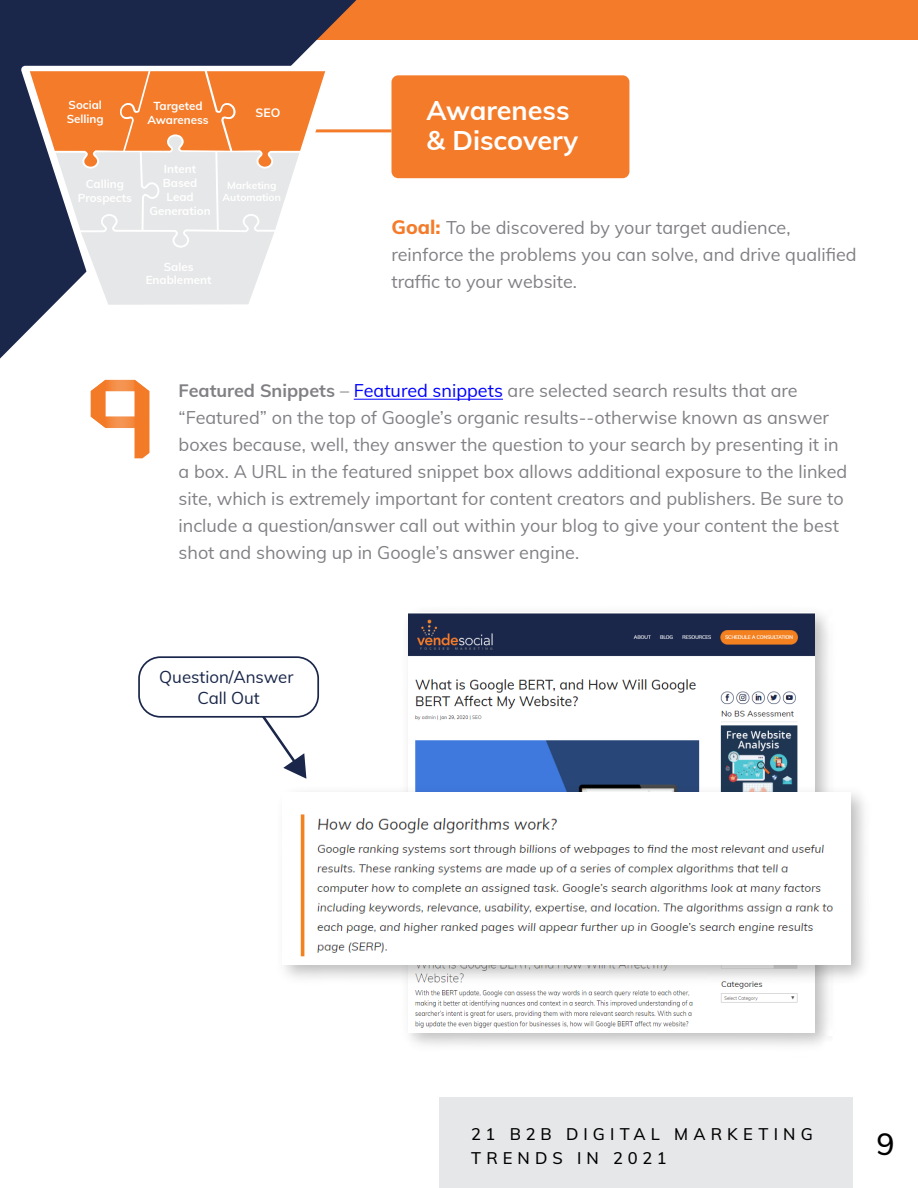
<style>
.page{position:relative;width:918px;height:1188px;background:#fff}
.page>*{position:absolute;margin:0;border:0;box-sizing:border-box;transform-origin:0 0}
.t1{font:500 30px "Muli";color:#000}
.t2{font:700 27px/30px "Muli";color:#fff}
.t3{font:18px/27px "Muli";color:#828085}
.t4{font:16.8px/20.2px "Muli";color:#1a274a;text-align:center}
.t5{font:500 16.5px/24px "Muli";letter-spacing:.31em;color:#000}
.t6{font:700 12.15px "Muli";color:#fff}
.t7{font:700 11.55px/14px "Muli";color:#fff;text-align:center}
.t8{font:700 10.35px/12.3px "Muli";color:#fff;text-align:center}
.s1{font-weight:800;font-size:19.5px;color:#f47b2a}
.s2{font-weight:700}
.s3{color:#00f}
</style>
<div class="page">
<div style="left:440px;top:1098px;width:413px;height:90px;background:#e6e7e8"></div>
<div style="left:0;top:0;width:918px;height:39px;background:#f47b2a"></div>
<div style="left:392px;top:75px;width:237px;height:103px;background:#f47b2a;border-radius:7px"></div>
<hr style="left:276px;top:129px;width:116px;height:3px;background:#f47b2a">
<svg style="left:0;top:0;width:356px;height:359px;fill:#1a274a"></svg>
<svg style="left:21px;top:66px;width:316px;height:244px"></svg>
<svg style="left:30px;top:71px;width:295px;height:234px"></svg>
<hr style="left:354px;top:399px;width:149px;height:1px;background:#00f">
<img style="left:408px;top:613px;width:407px;height:415px">
<img style="left:284px;top:779px;width:580px;height:212px">
<img style="left:284px;top:792px;width:567px;height:173px">
<svg style="left:262px;top:718px;width:44px;height:61px"></svg>
<div style="left:138px;top:656px;width:181px;height:62px;border:2px solid #1a274a;border-radius:21px"></div>
<svg style="left:91px;top:380px;width:58px;height:78px"></svg>
<p class="t7" style="left:67px;top:97px;width:39px;text-align:left">Social<br>Selling</p>
<p class="t7" style="left:78px;top:176px;width:56px">Calling<br>Prospects</p>
<p class="t7" style="left:147px;top:98px;width:63px">Targeted<br>Awareness</p>
<p class="t6" style="left:256px;top:104px;width:26px">SEO</p>
<p class="t7" style="left:150px;top:161px;width:63px">Intent<br>Based<br>Lead<br>Generation</p>
<p class="t8" style="left:223px;top:179px;width:60px">Marketing<br>Automation</p>
<p class="t7" style="left:146px;top:259px;width:67px">Sales<br>Enablement</p>
<h2 class="t2" style="left:427px;top:94px;width:153px">Awareness &amp; Discovery</h2>
<p class="t3" style="left:392px;top:213px;width:467px"><span class="s1">Goal:</span> To be discovered by your target audience, reinforce the problems you can solve, and drive qualified traffic to your website.</p>
<p class="t3" style="left:179px;top:377px;width:670px"><span class="s2">Featured Snippets</span> – <span class="s3">Featured snippets</span> are selected search results that are “Featured” on the top of Google’s organic results--otherwise known as answer boxes because, well, they answer the question to your search by presenting it in a box. A URL in the featured snippet box allows additional exposure to the linked site, which is extremely important for content creators and publishers. Be sure to include a question/answer call out within your blog to give your content the best shot and showing up in Google’s answer engine.</p>
<p class="t4" style="left:159px;top:666px;width:136px">Question/Answer<br>Call Out</p>
<p class="t5" style="left:471px;top:1121px;width:343px">21 B2B DIGITAL MARKETING<br>TRENDS IN 2021</p>
<h1 class="t1" style="left:877px;top:1123px;width:19px">9</h1>
</div>
